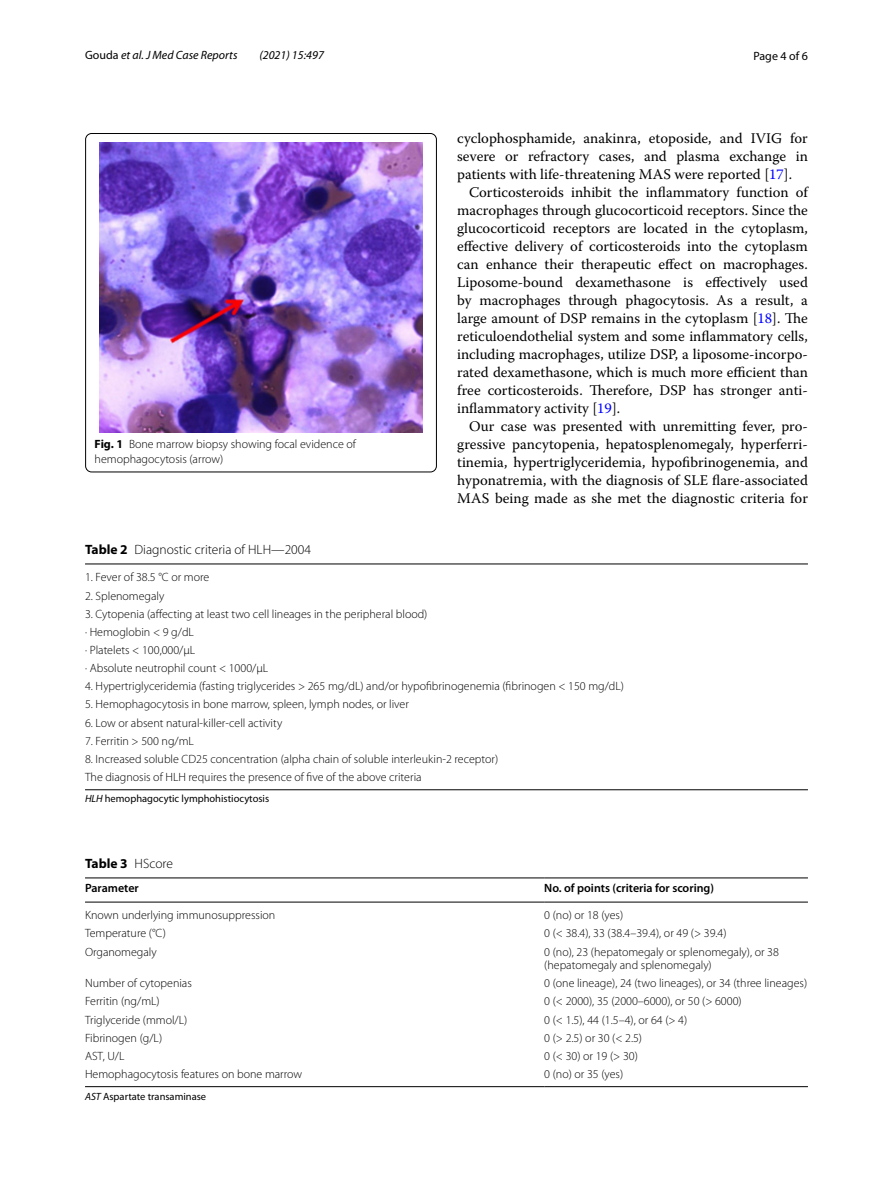
<style>
.page{position:relative;width:893px;height:1187px;background:#fff}
.page>*{position:absolute;margin:0;border:0;box-sizing:border-box;transform-origin:0 0}
.t1{font:14.7px/18px "Warnock Pro";color:#000;text-align:justify}
.t2{font:300 13.5px "Myriad Pro";color:#000}
.t3{font:700 13.5px "Myriad Pro";color:#000}
.t4{font:300 12px/18.1px "Myriad Pro";color:#000}
.t5{font:600 12px "Myriad Pro";color:#000}
.t6{font:italic 12px "Myriad Pro";color:#000}
.t7{font:12px "Myriad Pro";color:#000}
.t8{font:10.5px "Myriad Pro";color:#000}
.s1{font-style:normal}
.s2{font-weight:700}
.s3{color:#00f}
.s4{font-style:italic}
.s5{font-weight:300}
</style>
<div class="page">
<img style="left:99px;top:142px;width:324px;height:290px">
<div style="left:85px;top:133px;width:352px;height:339px;border:1px solid #000;border-radius:6px"></div>
<hr style="left:85px;top:563px;width:723px;height:1px;background:#000">
<hr style="left:85px;top:789px;width:723px;height:1px;background:#000">
<hr style="left:85px;top:877px;width:459px;height:1px;background:#000">
<hr style="left:85px;top:901px;width:459px;height:1px;background:#000">
<hr style="left:544px;top:877px;width:264px;height:1px;background:#000">
<hr style="left:544px;top:901px;width:264px;height:1px;background:#000">
<hr style="left:85px;top:1086px;width:459px;height:1px;background:#000">
<hr style="left:544px;top:1086px;width:264px;height:1px;background:#000">
<p class="t6" style="left:85px;top:48px;width:154px"><span class="s1">Gouda</span> et al. J Med Case Reports</p>
<p class="t6" style="left:259px;top:48px;width:66px">(2021) 15:497</p>
<p class="t7" style="left:753px;top:48px;width:56px">Page 4 of 6</p>
<p class="t4" style="left:95px;top:436px;width:263px;line-height:15px"><span class="s2">Fig. 1</span> Bone marrow biopsy showing focal evidence of hemophagocytosis (arrow)</p>
<p class="t2" style="left:85px;top:542px;width:227px"><span class="s2">Table 2</span> Diagnostic criteria of HLH—2004</p>
<p class="t1" style="left:457px;top:128px;width:352px">cyclophosphamide, anakinra, etoposide, and IVIG for severe or refractory cases, and plasma exchange in patients with life-threatening MAS were reported [<span class="s3">17</span>].</p>
<p class="t1" style="left:457px;top:182px;width:352px;text-indent:12px">Corticosteroids inhibit the inflammatory function of macrophages through glucocorticoid receptors. Since the glucocorticoid receptors are located in the cytoplasm, effective delivery of corticosteroids into the cytoplasm can enhance their therapeutic effect on macrophages.<br>Liposome-bound dexamethasone is effectively used by macrophages through phagocytosis. As a result, a large amount of DSP remains in the cytoplasm [<span class="s3">18</span>]. The reticuloendothelial system and some inflammatory cells, including macrophages, utilize DSP, a liposome-incorpo&shy;rated dexamethasone, which is much more efficient than free corticosteroids. Therefore, DSP has stronger anti&shy;inflammatory activity [<span class="s3">19</span>].</p>
<p class="t1" style="left:457px;top:416px;width:352px;text-indent:12px">Our case was presented with unremitting fever, pro&shy;gressive pancytopenia, hepatosplenomegaly, hyperferri&shy;tinemia, hypertriglyceridemia, hypofibrinogenemia, and hyponatremia, with the diagnosis of SLE flare-associated MAS being made as she met the diagnostic criteria for</p>
<p class="t4" style="left:85px;top:568px;width:126px">1. Fever of 38.5 °C or more</p>
<p class="t4" style="left:85px;top:586px;width:81px">2. Splenomegaly</p>
<p class="t4" style="left:85px;top:604px;width:344px">3. Cytopenia (affecting at least two cell lineages in the peripheral blood) ∙ Hemoglobin &lt; 9 g/dL<br>∙ Platelets &lt; 100,000/μL<br>∙ Absolute neutrophil count &lt; 1000/μL</p>
<p class="t4" style="left:85px;top:677px;width:540px">4. Hypertriglyceridemia (fasting triglycerides &gt; 265 mg/dL) and/or hypofibrinogenemia (fibrinogen &lt; 150 mg/dL)</p>
<p class="t4" style="left:85px;top:695px;width:325px">5. Hemophagocytosis in bone marrow, spleen, lymph nodes, or liver</p>
<p class="t4" style="left:85px;top:713px;width:199px">6. Low or absent natural-killer-cell activity</p>
<p class="t4" style="left:85px;top:731px;width:110px">7. Ferritin &gt; 500 ng/mL</p>
<p class="t4" style="left:85px;top:750px;width:415px">8. Increased soluble CD25 concentration (alpha chain of soluble interleukin-2 receptor)<br>The diagnosis of HLH requires the presence of five of the above criteria</p>
<p class="t8" style="left:85px;top:792px;width:186px"><span class="s4">HLH</span> hemophagocytic lymphohistiocytosis</p>
<p class="t3" style="left:85px;top:854px;width:89px">Table 3 <span class="s5">HScore</span></p>
<p class="t5" style="left:85px;top:880px;width:55px">Parameter</p>
<p class="t5" style="left:544px;top:880px;width:171px">No. of points (criteria for scoring)</p>
<p class="t4" style="left:85px;top:906px;width:192px">Known underlying immunosuppression</p>
<p class="t4" style="left:544px;top:906px;width:81px">0 (no) or 18 (yes)</p>
<p class="t4" style="left:85px;top:924px;width:82px">Temperature (°C)</p>
<p class="t4" style="left:544px;top:924px;width:184px">0 (&lt; 38.4), 33 (38.4–39.4), or 49 (&gt; 39.4)</p>
<p class="t4" style="left:85px;top:942px;width:73px">Organomegaly</p>
<p class="t4" style="left:544px;top:944px;width:236px;line-height:13.5px">0 (no), 23 (hepatomegaly or splenomegaly), or 38 (hepatomegaly and splenomegaly)</p>
<p class="t4" style="left:85px;top:974px;width:108px">Number of cytopenias</p>
<p class="t4" style="left:544px;top:974px;width:264px">0 (one lineage), 24 (two lineages), or 34 (three lineages)</p>
<p class="t4" style="left:85px;top:992px;width:76px">Ferritin (ng/mL)</p>
<p class="t4" style="left:544px;top:992px;width:199px">0 (&lt; 2000), 35 (2000–6000), or 50 (&gt; 6000)</p>
<p class="t4" style="left:85px;top:1010px;width:104px">Triglyceride (mmol/L)</p>
<p class="t4" style="left:544px;top:1010px;width:145px">0 (&lt; 1.5), 44 (1.5–4), or 64 (&gt; 4)</p>
<p class="t4" style="left:85px;top:1028px;width:79px">Fibrinogen (g/L)</p>
<p class="t4" style="left:544px;top:1028px;width:99px">0 (&gt; 2.5) or 30 (&lt; 2.5)</p>
<p class="t4" style="left:85px;top:1046px;width:41px">AST, U/L</p>
<p class="t4" style="left:544px;top:1046px;width:95px">0 (&lt; 30) or 19 (&gt; 30)</p>
<p class="t4" style="left:85px;top:1065px;width:219px">Hemophagocytosis features on bone marrow</p>
<p class="t4" style="left:544px;top:1065px;width:81px">0 (no) or 35 (yes)</p>
<p class="t8" style="left:85px;top:1089px;width:123px"><span class="s4">AST</span> Aspartate transaminase</p>
</div>
